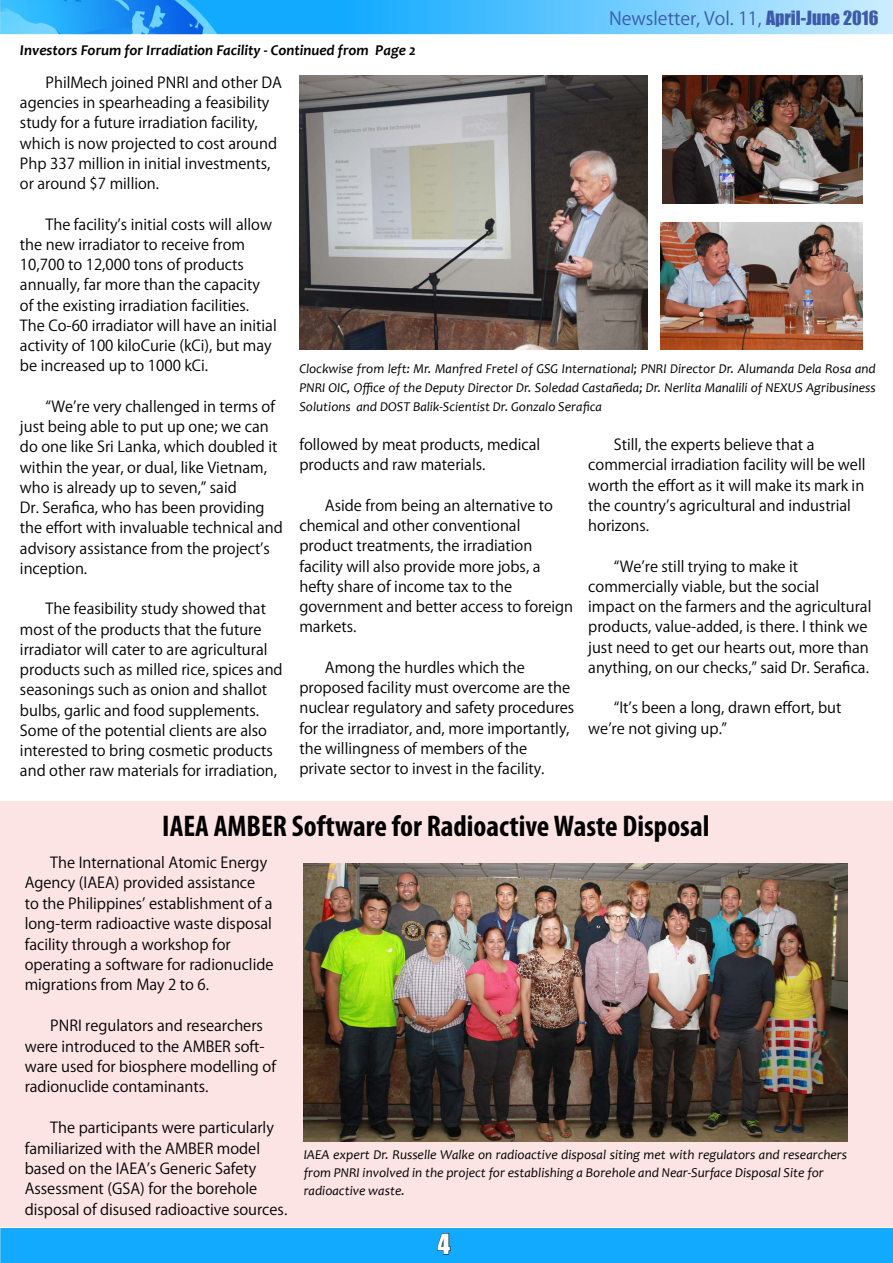
<style>
.page{position:relative;width:893px;height:1263px;background:#fff}
.page>*{position:absolute;margin:0;border:0;box-sizing:border-box;transform-origin:0 0}
.t1{font:700 condensed 30px "Myriad Pro";color:#000}
.t2{font:25.5px "Impact";color:#fff}
.t3{font:18px "Koz Go Pro";color:#3d5ba9}
.t4{font:15px/20.2px "Koz Go Pro";color:#000}
.t5{font:italic 700 15px "Candara";color:#000}
.t6{font:italic 13.5px/18px "Candara";color:#000}
.s1{font-family:"Impact"}
</style>
<div class="page">
<img style="left:1px;top:0;width:892px;height:1263px">
<svg style="left:437px;top:1232px;width:14px;height:23px"></svg>
<img style="left:299px;top:76px;width:349px;height:273px">
<div style="left:0;top:801px;width:893px;height:426px;background:#fce4e5"></div>
<img style="left:304px;top:863px;width:543px;height:278px">
<img style="left:663px;top:76px;width:200px;height:128px">
<img style="left:660px;top:223px;width:203px;height:126px">
<p class="t5" style="left:20px;top:40px;width:398px">Investors Forum for Irradiation Facility - Continued from Page 2</p>
<p class="t3" style="left:609px;top:7px;width:271px">Newsletter, Vol. 11, <span class="s1">April-June 2016</span></p>
<p class="t4" style="left:20px;top:73px;width:264px;text-indent:26px">PhilMech joined PNRI and other DA agencies in spearheading a feasibility study for a future irradiation facility, which is now projected to cost around Php 337 million in initial investments, or around $7 million.</p>
<p class="t4" style="left:20px;top:214px;width:258px;text-indent:26px">The facility’s initial costs will allow the new irradiator to receive from 10,700 to 12,000 tons of products annually, far more than the capacity of the existing irradiation facilities.<br>The Co-60 irradiator will have an initial activity of 100 kiloCurie (kCi), but may be increased up to 1000 kCi.</p>
<p class="t4" style="left:20px;top:397px;width:264px;text-indent:26px">“We’re very challenged in terms of just being able to put up one; we can do one like Sri Lanka, which doubled it within the year, or dual, like Vietnam, who is already up to seven,” said<br>Dr. Serafica, who has been providing the effort with invaluable technical and advisory assistance from the project’s inception.</p>
<p class="t4" style="left:20px;top:599px;width:264px;text-indent:26px">The feasibility study showed that most of the products that the future irradiator will cater to are agricultural products such as milled rice, spices and seasonings such as onion and shallot bulbs, garlic and food supplements.<br>Some of the potential clients are also interested to bring cosmetic products and other raw materials for irradiation,</p>
<p class="t6" style="left:299px;top:358px;width:578px;line-height:19.5px;text-align:justify">Clockwise from left: Mr. Manfred Fretel of GSG International; PNRI Director Dr. Alumanda Dela Rosa and PNRI OIC, Office of the Deputy Director Dr. Soledad Castañeda; Dr. Nerlita Manalili of NEXUS Agribusiness Solutions and DOST Balik-Scientist Dr. Gonzalo Serafica</p>
<p class="t4" style="left:299px;top:435px;width:242px">followed by meat products, medical products and raw materials.</p>
<p class="t4" style="left:299px;top:495px;width:275px;text-indent:26px">Aside from being an alternative to chemical and other conventional product treatments, the irradiation facility will also provide more jobs, a hefty share of income tax to the government and better access to foreign markets.</p>
<p class="t4" style="left:299px;top:657px;width:276px;text-indent:26px">Among the hurdles which the proposed facility must overcome are the nuclear regulatory and safety procedures for the irradiator, and, more importantly, the willingness of members of the private sector to invest in the facility.</p>
<p class="t4" style="left:588px;top:435px;width:279px;text-indent:26px">Still, the experts believe that a commercial irradiation facility will be well worth the effort as it will make its mark in the country’s agricultural and industrial horizons.</p>
<p class="t4" style="left:588px;top:556px;width:285px;text-indent:26px">“We’re still trying to make it commercially viable, but the social<br>impact on the farmers and the agricultural products, value-added, is there. I think we just need to get our hearts out, more than anything, on our checks,” said Dr. Serafica.</p>
<p class="t4" style="left:588px;top:698px;width:255px;text-indent:26px">“It’s been a long, drawn effort, but we’re not giving up.”</p>
<h1 class="t1" style="left:162px;top:807px;width:549px">IAEA AMBER Software for Radioactive Waste Disposal</h1>
<p class="t4" style="left:25px;top:853px;width:250px;text-indent:26px">The International Atomic Energy Agency (IAEA) provided assistance<br>to the Philippines’ establishment of a long-term radioactive waste disposal facility through a workshop for operating a software for radionuclide migrations from May 2 to 6.</p>
<p class="t4" style="left:25px;top:1016px;width:253px;text-indent:26px">PNRI regulators and researchers were introduced to the AMBER soft&shy;ware used for biosphere modelling of radionuclide contaminants.</p>
<p class="t4" style="left:25px;top:1118px;width:264px;text-indent:26px">The participants were particularly familiarized with the AMBER model based on the IAEA’s Generic Safety Assessment (GSA) for the borehole disposal of disused radioactive sources.</p>
<p class="t6" style="left:304px;top:1145px;width:545px">IAEA expert Dr. Russelle Walke on radioactive disposal siting met with regulators and researchers from PNRI involved in the project for establishing a Borehole and Near-Surface Disposal Site for radioactive waste.</p>
<h2 class="t2" style="left:437px;top:1224px;width:14px">4</h2>
</div>
